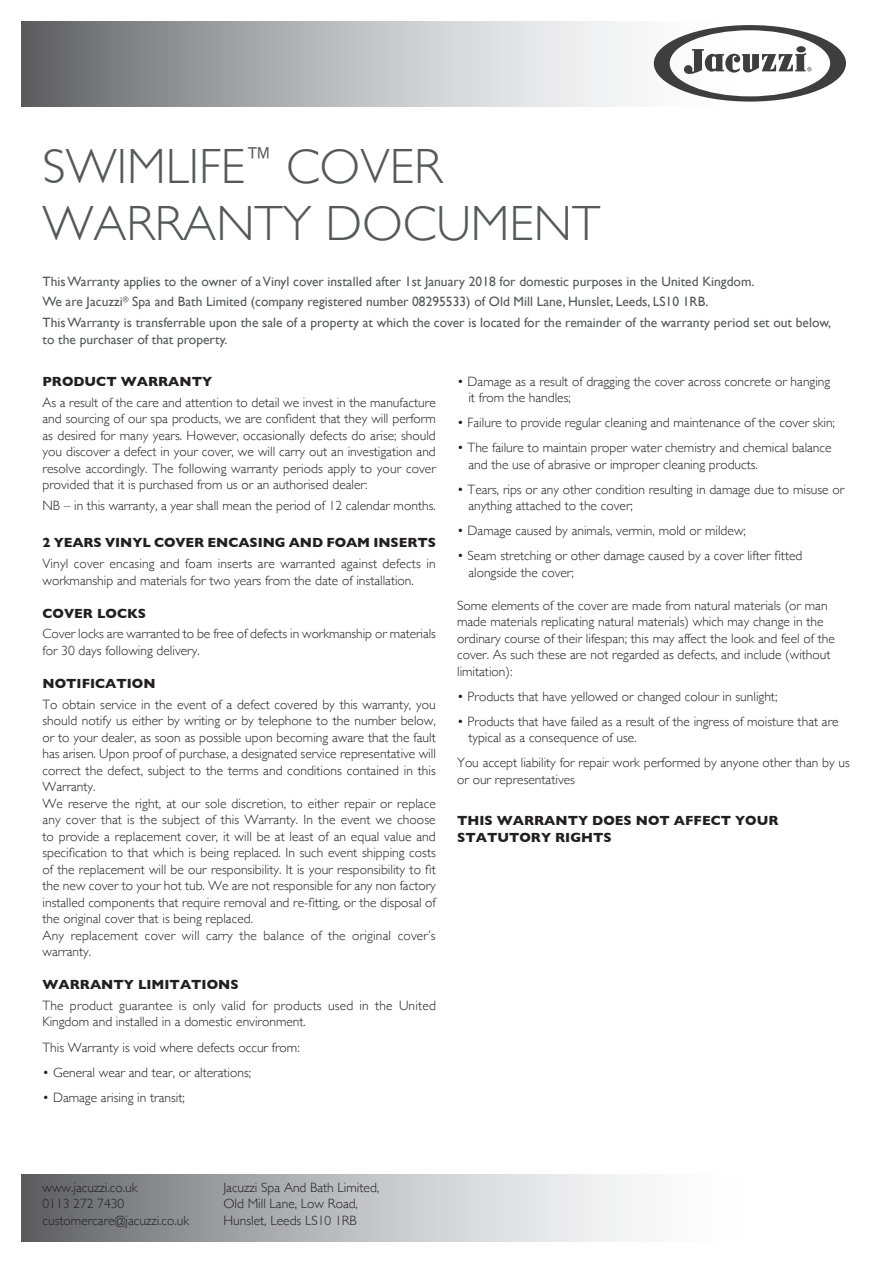
<style>
.page{position:relative;width:893px;height:1263px;background:#fff}
.page>*{position:absolute;margin:0;border:0;box-sizing:border-box;transform-origin:0 0}
.Product_Bullets{font:300 49.5px/57px "Gill Sans";color:#57585a}
.Product_Bullets-2{font:300 13.5px/16.5px "Gill Sans";color:#231f20}
.t1{font:13.5px/16.5px "Gill Sans";color:#57585a}
.Product_Bullets-3{font:700 13.5px/16.5px "Gill Sans";color:#231f20}
</style>
<div class="page">
<svg style="left:21px;top:21px;width:633px;height:85px;background:#b5b6b9"></svg>
<svg style="left:21px;top:1174px;width:611px;height:67px;background:#b2b3b6"></svg>
<svg style="left:654px;top:25px;width:192px;height:77px"></svg>
<p class="Product_Bullets" style="left:43px;top:136px;width:559px">SWIMLIFE<sup>™</sup> COVER<br>WARRANTY DOCUMENT</p>
<p class="t1" style="left:43px;top:273px;width:713px">This Warranty applies to the owner of a Vinyl cover installed after 1st January 2018 for domestic purposes in the United Kingdom.</p>
<p class="t1" style="left:43px;top:294px;width:667px">We are Jacuzzi<sup>®</sup> Spa and Bath Limited (company registered number 08295533) of Old Mill Lane, Hunslet, Leeds, LS10 1RB.</p>
<p class="t1" style="left:43px;top:314px;width:790px">This Warranty is transferrable upon the sale of a property at which the cover is located for the remainder of the warranty period set out below, to the purchaser of that property.</p>
<p class="Product_Bullets-3" style="left:43px;top:373px;width:171px">PRODUCT WARRANTY</p>
<p class="Product_Bullets-2" style="left:43px;top:394px;width:395px;text-align:justify">As a result of the care and attention to detail we invest in the manufacture and sourcing of our spa products, we are confident that they will perform as desired for many years. However, occasionally defects do arise; should you discover a defect in your cover, we will carry out an investigation and resolve accordingly. The following warranty periods apply to your cover provided that it is purchased from us or an authorised dealer:</p>
<p class="Product_Bullets-2" style="left:43px;top:497px;width:395px">NB – in this warranty, a year shall mean the period of 12 calendar months.</p>
<p class="Product_Bullets-3" style="left:43px;top:534px;width:395px">2 YEARS VINYL COVER ENCASING AND FOAM INSERTS</p>
<p class="Product_Bullets-2" style="left:43px;top:555px;width:395px">Vinyl cover encasing and foam inserts are warranted against defects in workmanship and materials for two years from the date of installation.</p>
<p class="Product_Bullets-3" style="left:43px;top:604px;width:105px">COVER LOCKS</p>
<p class="Product_Bullets-2" style="left:43px;top:625px;width:395px">Cover locks are warranted to be free of defects in workmanship or materials for 30 days following delivery.</p>
<p class="Product_Bullets-3" style="left:43px;top:675px;width:115px">NOTIFICATION</p>
<p class="Product_Bullets-2" style="left:43px;top:695px;width:395px;text-align:justify">To obtain service in the event of a defect covered by this warranty, you should notify us either by writing or by telephone to the number below, or to your dealer, as soon as possible upon becoming aware that the fault has arisen. Upon proof of purchase, a designated service representative will correct the defect, subject to the terms and conditions contained in this Warranty.</p>
<p class="Product_Bullets-2" style="left:43px;top:794px;width:395px;text-align:justify">We reserve the right, at our sole discretion, to either repair or replace any cover that is the subject of this Warranty. In the event we choose to provide a replacement cover, it will be at least of an equal value and specification to that which is being replaced. In such event shipping costs of the replacement will be our responsibility. It is your responsibility to fit the new cover to your hot tub. We are not responsible for any non factory installed components that require removal and re-fitting, or the disposal of the original cover that is being replaced.</p>
<p class="Product_Bullets-2" style="left:43px;top:926px;width:395px">Any replacement cover will carry the balance of the original cover’s warranty.</p>
<p class="Product_Bullets-3" style="left:43px;top:976px;width:198px">WARRANTY LIMITATIONS</p>
<p class="Product_Bullets-2" style="left:43px;top:997px;width:395px">The product guarantee is only valid for products used in the United<br>Kingdom and installed in a domestic environment.</p>
<p class="Product_Bullets-2" style="left:43px;top:1038px;width:259px">This Warranty is void where defects occur from:</p>
<p class="Product_Bullets-2" style="left:43px;top:1063px;width:210px">• General wear and tear, or alterations;</p>
<p class="Product_Bullets-2" style="left:43px;top:1088px;width:144px">• Damage arising in transit;</p>
<p class="Product_Bullets-2" style="left:468px;top:372px;width:363px;text-indent:-11px">• Damage as a result of dragging the cover across concrete or hanging it from the handles;</p>
<p class="Product_Bullets-2" style="left:457px;top:414px;width:379px">• Failure to provide regular cleaning and maintenance of the cover skin;</p>
<p class="Product_Bullets-2" style="left:468px;top:439px;width:365px;text-indent:-11px">• The failure to maintain proper water chemistry and chemical balance and the use of abrasive or improper cleaning products.</p>
<p class="Product_Bullets-2" style="left:468px;top:480px;width:377px;text-indent:-11px">• Tears, rips or any other condition resulting in damage due to misuse or anything attached to the cover;</p>
<p class="Product_Bullets-2" style="left:457px;top:522px;width:290px">• Damage caused by animals, vermin, mold or mildew;</p>
<p class="Product_Bullets-2" style="left:468px;top:547px;width:336px;text-indent:-11px">• Seam stretching or other damage caused by a cover lifter fitted alongside the cover;</p>
<p class="Product_Bullets-2" style="left:457px;top:596px;width:379px">Some elements of the cover are made from natural materials (or man made materials replicating natural materials) which may change in the ordinary course of their lifespan; this may affect the look and feel of the cover. As such these are not regarded as defects, and include (without limitation):</p>
<p class="Product_Bullets-2" style="left:457px;top:687px;width:322px">• Products that have yellowed or changed colour in sunlight;</p>
<p class="Product_Bullets-2" style="left:468px;top:712px;width:372px;text-indent:-11px">• Products that have failed as a result of the ingress of moisture that are typical as a consequence of use.</p>
<p class="Product_Bullets-2" style="left:457px;top:754px;width:394px">You accept liability for repair work performed by anyone other than by us or our representatives</p>
<p class="Product_Bullets-3" style="left:457px;top:812px;width:323px">THIS WARRANTY DOES NOT AFFECT YOUR<br>STATUTORY RIGHTS</p>
<p class="Product_Bullets-2" style="left:43px;top:1178px;width:96px">www.jacuzzi.co.uk</p>
<p class="Product_Bullets-2" style="left:43px;top:1195px;width:148px">0113 272 7430 customercare@jacuzzi.co.uk</p>
<p class="Product_Bullets-2" style="left:223px;top:1178px;width:157px">Jacuzzi Spa And Bath Limited,<br>Old Mill Lane, Low Road,<br>Hunslet, Leeds LS10 1RB</p>
</div>
